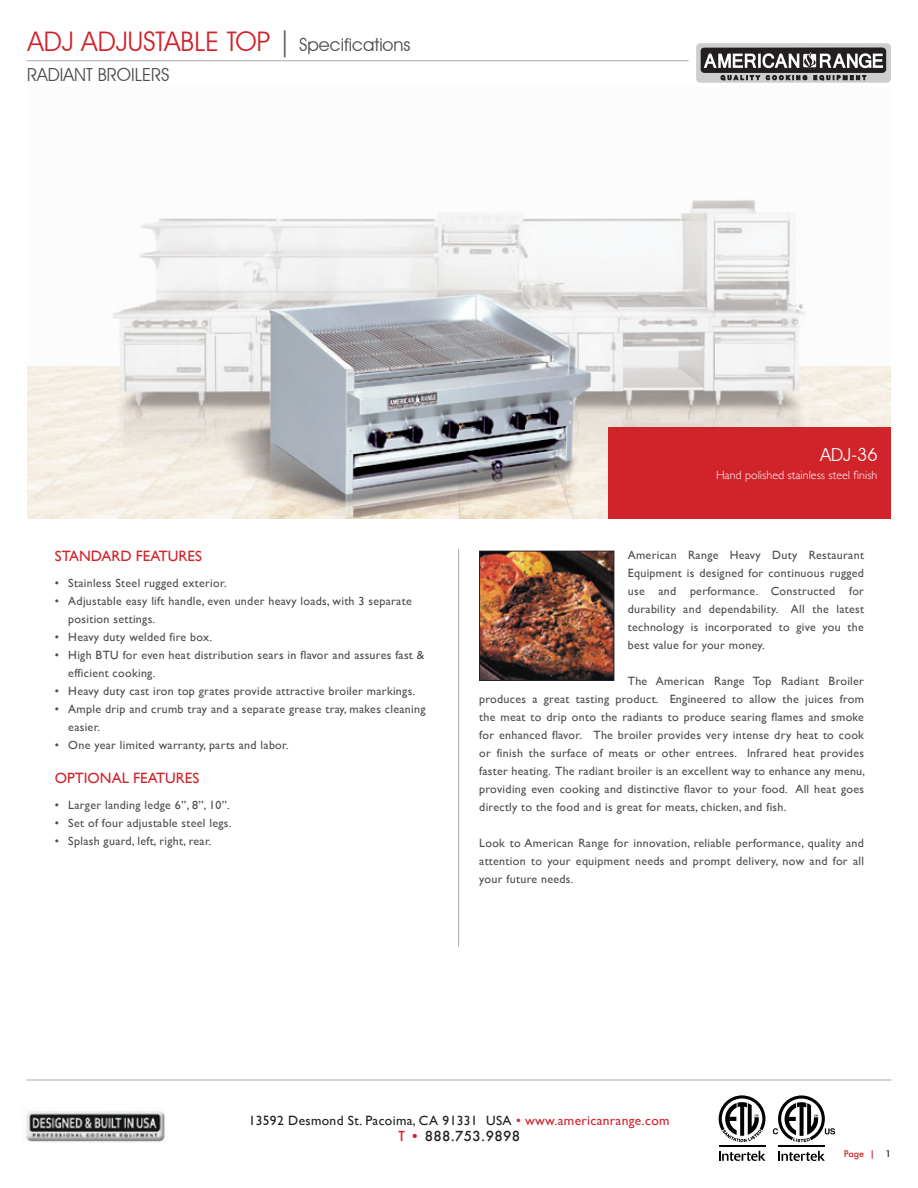
<style>
.page{position:relative;width:918px;height:1188px;background:#fff}
.page>*{position:absolute;margin:0;border:0;box-sizing:border-box;transform-origin:0 0}
.t1{font:27px "Avant Garde IT Cby BT";color:#d1232a}
.t2{font:18px "Avant Garde IT Cby BT";color:#4b4c4d}
.t3{font:18px "Avant Garde IT Cby BT";color:#fff}
.t4{font:15px "Gill Sans";color:#d1232a}
.t5{font:13.5px "Gill Sans";letter-spacing:.025em;color:#231f20}
.t6{font:500 13.5px "Futura";letter-spacing:.025em;color:#231f20}
.t7{font:12px/18px "Gill Sans";letter-spacing:.025em;color:#4b4c4d}
.t8{font:300 12px "Gill Sans";color:#fff}
.t9{font:500 9px "Futura";color:#d1232a}
.t10{font:500 9px "Futura";color:#231f20}
.s1{color:#4b4c4d}
.s2{font-size:18px;color:#4b4c4d}
.s3{color:#d1232a}
</style>
<div class="page">
<svg style="left:696px;top:43px;width:195px;height:40px;background:#828081"></svg>
<hr style="left:458px;top:550px;width:1px;height:396px;background:#a8a9ad">
<img style="left:26px;top:1111px;width:139px;height:32px">
<hr style="left:27px;top:60px;width:661px;height:1px;background:#a8a9ad">
<hr style="left:27px;top:1080px;width:864px;height:1px;background:#a8a9ad">
<svg style="left:719px;top:1151px;width:46px;height:10px"></svg>
<hr style="left:719px;top:1146px;width:46px;height:1px;background:#000">
<svg style="left:719px;top:1095px;width:46px;height:48px"></svg>
<svg style="left:778px;top:1151px;width:47px;height:10px"></svg>
<hr style="left:778px;top:1146px;width:47px;height:1px;background:#000">
<svg style="left:773px;top:1095px;width:62px;height:47px"></svg>
<img style="left:481px;top:553px;width:131px;height:126px">
<div style="left:479px;top:551px;width:135px;height:130px;border:1px solid #231f20"></div>
<img style="left:27px;top:200px;width:864px;height:318px">
<div style="left:608px;top:427px;width:283px;height:91px;background:#d1232a"></div>
<p class="t1" style="left:28px;top:25px;width:384px">ADJ ADJUSTABLE TOP <span class="s1">|</span> <span class="s2">Specifications</span></p>
<p class="t2" style="left:27px;top:64px;width:144px">RADIANT BROILERS</p>
<p class="t4" style="left:55px;top:547px;width:149px">STANDARD FEATURES</p>
<p class="t7" style="left:55px;top:573px;width:173px">• Stainless Steel rugged exterior.</p>
<p class="t7" style="left:68px;top:591px;width:345px;text-indent:-14px">• Adjustable easy lift handle, even under heavy loads, with 3 separate position settings.</p>
<p class="t7" style="left:55px;top:627px;width:159px">• Heavy duty welded fire box.</p>
<p class="t7" style="left:68px;top:645px;width:358px;text-indent:-14px">• High BTU for even heat distribution sears in flavor and assures fast &amp; efficient cooking.</p>
<p class="t7" style="left:55px;top:681px;width:362px">• Heavy duty cast iron top grates provide attractive broiler markings.</p>
<p class="t7" style="left:68px;top:699px;width:359px;text-indent:-14px">• Ample drip and crumb tray and a separate grease tray, makes cleaning easier.</p>
<p class="t7" style="left:55px;top:735px;width:235px">• One year limited warranty, parts and labor.</p>
<p class="t4" style="left:55px;top:769px;width:146px">OPTIONAL FEATURES</p>
<p class="t7" style="left:55px;top:795px;width:177px">• Larger landing ledge 6”, 8”, 10”.</p>
<p class="t7" style="left:55px;top:813px;width:178px">• Set of four adjustable steel legs.</p>
<p class="t7" style="left:55px;top:831px;width:158px">• Splash guard, left, right, rear.</p>
<p class="t3" style="left:821px;top:444px;width:58px">ADJ-36</p>
<p class="t8" style="left:716px;top:466px;width:163px">Hand polished stainless steel finish</p>
<p class="t7" style="left:628px;top:546px;width:238px;text-align:justify">American Range Heavy Duty Restaurant Equipment is designed for continuous rugged use and performance. Constructed for durability and dependability. All the latest technology is incorporated to give you the best value for your money.</p>
<p class="t7" style="left:479px;top:672px;width:387px;text-align:justify;text-indent:149px">The American Range Top Radiant Broiler produces a great tasting product. Engineered to allow the juices from the meat to drip onto the radiants to produce searing flames and smoke for enhanced flavor. The broiler provides very intense dry heat to cook or finish the surface of meats or other entrees. Infrared heat provides faster heating. The radiant broiler is an excellent way to enhance any menu, providing even cooking and distinctive flavor to your food. All heat goes directly to the food and is great for meats, chicken, and fish.</p>
<p class="t7" style="left:479px;top:834px;width:386px;text-align:justify">Look to American Range for innovation, reliable performance, quality and attention to your equipment needs and prompt delivery, now and for all your future needs.</p>
<p class="t5" style="left:249px;top:1112px;width:422px">13592 Desmond St. Pacoima, CA 91331 USA <span class="s3">• www.americanrange.com</span></p>
<p class="t6" style="left:398px;top:1127px;width:123px"><span class="s3">T •</span> 888.753.9898</p>
<p class="t9" style="left:844px;top:1147px;width:33px">Page |</p>
<p class="t10" style="left:885px;top:1147px;width:7px">1</p>
</div>
